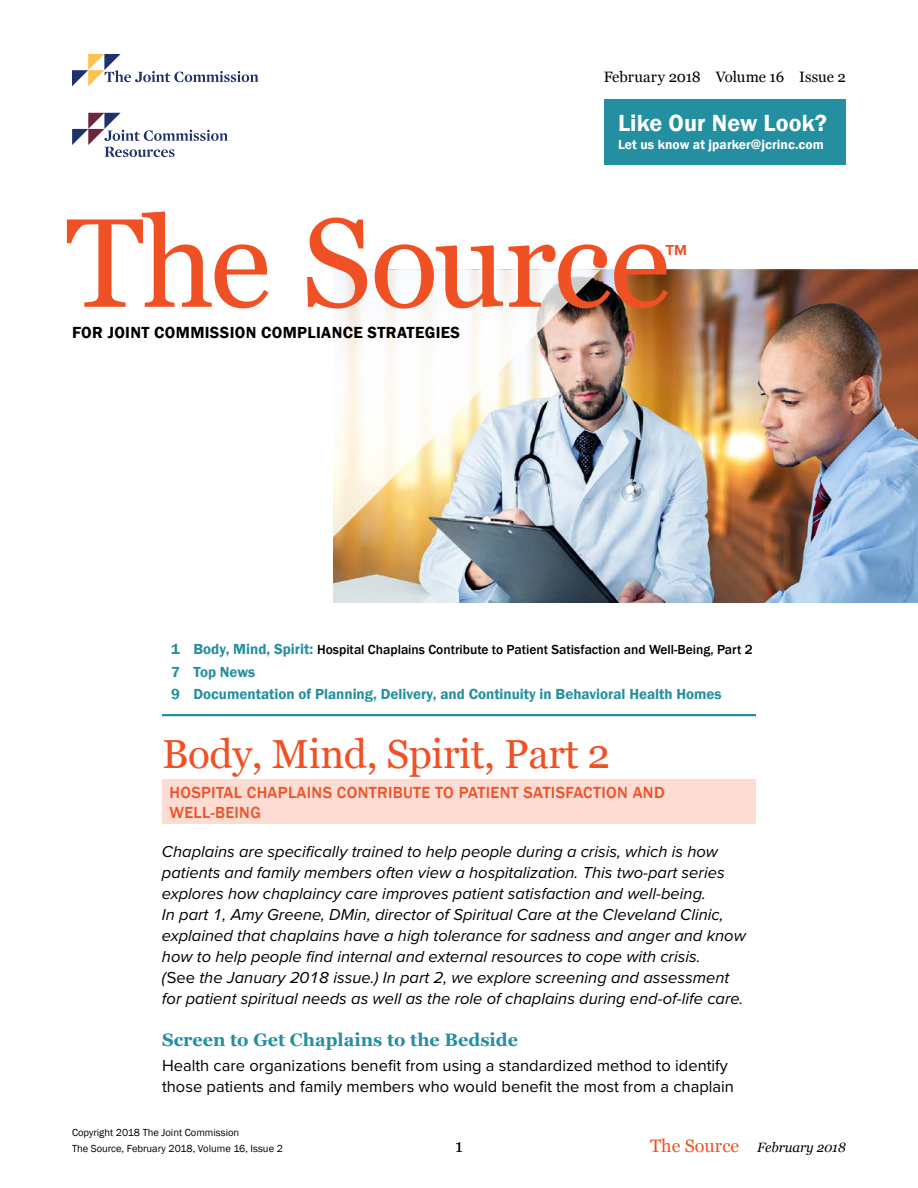
<style>
.page{position:relative;width:918px;height:1188px;background:#fff}
.page>*{position:absolute;margin:0;border:0;box-sizing:border-box;transform-origin:0 0}
.t1{font:126px "Georgia";letter-spacing:-.02em;color:#ef5125}
.t2{font:40.5px "Georgia";letter-spacing:-.01em;color:#ef5125}
.t3{font:600 24px "Franklin Gothic";letter-spacing:.005em;color:#fff}
.t4{font:700 18px "Georgia";color:#248fa0}
.t5{font:18px "Georgia";color:#000}
.t6{font:italic 16.5px/21px "Proxima Nova";color:#000}
.t7{font:16.5px/21px "Proxima Nova";color:#000}
.t8{font:500 16.5px/19.5px "Franklin Gothic";letter-spacing:.02em;color:#ef5125}
.t9{font:600 16.5px "Franklin Gothic";letter-spacing:.02em;color:#000}
.t10{font:600 15px/22.5px "Franklin Gothic";color:#248fa0}
.t11{font:15px "Georgia";letter-spacing:-.01em;color:#000}
.t12{font:700 15px "Proxima Nova";color:#ef5125}
.t13{font:500 13.5px "Franklin Gothic";color:#000}
.t14{font:600 13.5px "Franklin Gothic";letter-spacing:.005em;color:#fff}
.t15{font:italic 13.5px "Georgia";letter-spacing:-.01em;color:#000}
.t16{font:10.5px/16.5px "Franklin Gothic";color:#000}
.s1{font-weight:600;font-size:15px;color:#248fa0}
.s2{font-style:normal}
.s3{font-style:normal;font-size:18px;color:#ef5125}
</style>
<div class="page">
<svg style="left:72px;top:54px;width:187px;height:32px"></svg>
<svg style="left:72px;top:113px;width:156px;height:44px"></svg>
<img style="left:333px;top:270px;width:585px;height:333px">
<img style="left:333px;top:270px;width:268px;height:267px">
<div style="left:162px;top:779px;width:594px;height:45px;background:#fcdcd3"></div>
<hr style="left:162px;top:714px;width:594px;height:2px;background:#248fa0">
<div style="left:604px;top:99px;width:242px;height:66px;background:#248fa0"></div>
<p class="t11" style="left:604px;top:68px;width:244px">February 2018 Volume 16 Issue 2</p>
<h3 class="t3" style="left:618px;top:109px;width:211px">Like Our New Look?</h3>
<p class="t14" style="left:618px;top:137px;width:208px">Let us know at jparker@jcrinc.com</p>
<h1 class="t1" style="left:66px;top:187px;width:606px">The Source</h1>
<p class="t12" style="left:666px;top:239px;width:23px">TM</p>
<p class="t9" style="left:72px;top:323px;width:390px">FOR JOINT COMMISSION COMPLIANCE STRATEGIES</p>
<p class="t13" style="left:171px;top:641px;width:583px"><span class="s1">1 Body, Mind, Spirit:</span> Hospital Chaplains Contribute to Patient Satisfaction and Well-Being, Part 2</p>
<p class="t10" style="left:171px;top:660px;width:552px">7 Top News<br>9 Documentation of Planning, Delivery, and Continuity in Behavioral Health Homes</p>
<h2 class="t2" style="left:162px;top:730px;width:450px">Body, Mind, Spirit, Part 2</h2>
<p class="t8" style="left:170px;top:783px;width:497px">HOSPITAL CHAPLAINS CONTRIBUTE TO PATIENT SATISFACTION AND<br>WELL-BEING</p>
<p class="t6" style="left:162px;top:840px;width:585px">Chaplains are specifically trained to help people during a crisis, which is how patients and family members often view a hospitalization. This two-part series explores how chaplaincy care improves patient satisfaction and well-being.<br>In part 1, Amy Greene, DMin, director of Spiritual Care at the Cleveland Clinic, explained that chaplains have a high tolerance for sadness and anger and know how to help people find internal and external resources to cope with crisis.<br>(<span class="s2">See</span> the January 2018 issue.) In part 2, we explore screening and assessment for patient spiritual needs as well as the role of chaplains during end-of-life care.</p>
<p class="t4" style="left:162px;top:1028px;width:358px">Screen to Get Chaplains to the Bedside</p>
<p class="t7" style="left:162px;top:1055px;width:574px">Health care organizations benefit from using a standardized method to identify those patients and family members who would benefit the most from a chaplain</p>
<p class="t16" style="left:72px;top:1124px;width:212px">Copyright 2018 The Joint Commission<br>The Source, February 2018, Volume 16, Issue 2</p>
<p class="t5" style="left:455px;top:1135px;width:9px">1</p>
<p class="t15" style="left:650px;top:1139px;width:197px"><span class="s3">The Source</span> February 2018</p>
</div>
